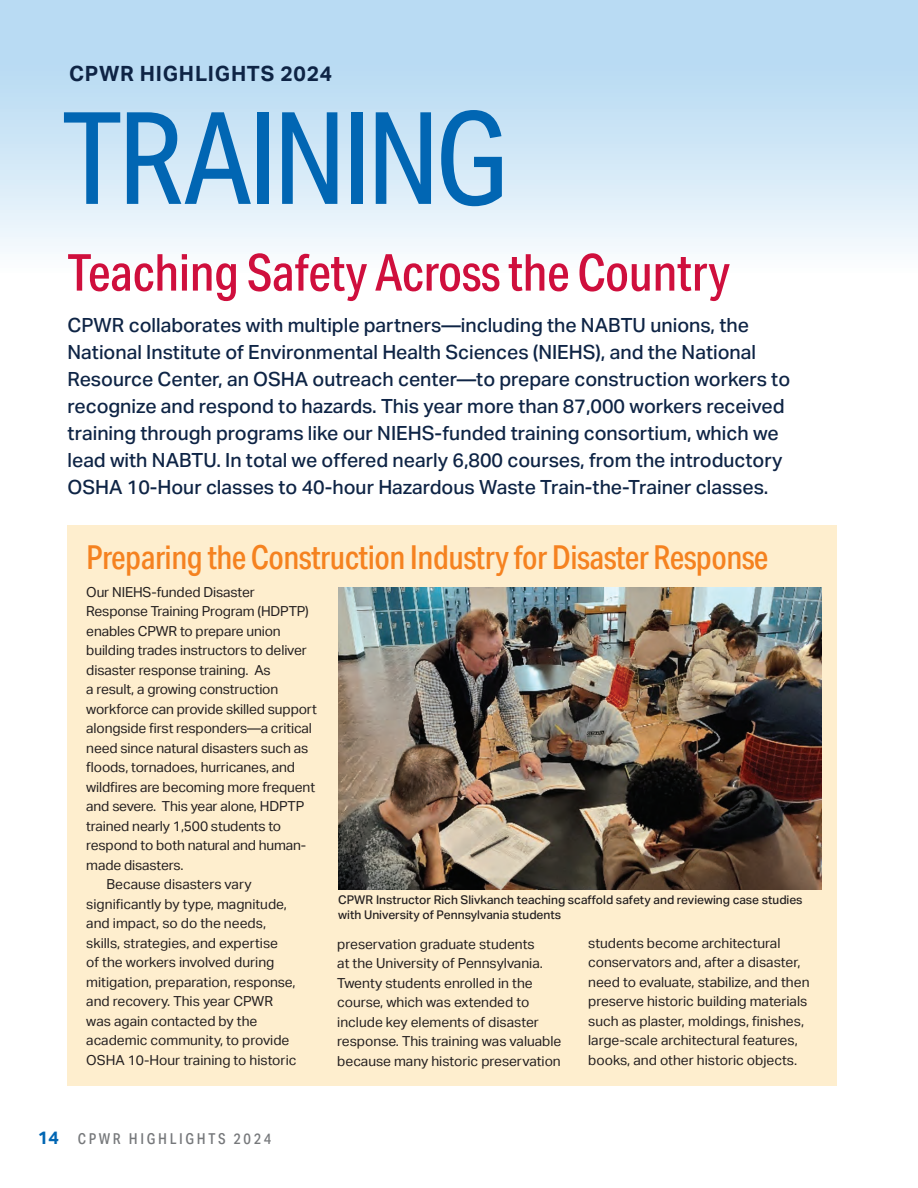
<style>
.page{position:relative;width:918px;height:1188px;background:#fff}
.page>*{position:absolute;margin:0;border:0;box-sizing:border-box;transform-origin:0 0}
.t1{font:128.25px "Aktiv Grotesk Cd";letter-spacing:-.045em;color:#0166b3}
.t2{font:500 51px "Aktiv Grotesk Cd";letter-spacing:-.01em;color:#cf0f3d}
.t3{font:500 33px "Aktiv Grotesk Cd";letter-spacing:-.02em;color:#f58220}
.t4{font:700 21px "Aktiv Grotesk";letter-spacing:.035em;color:#0e2445}
.t5{font:500 19.5px/27px "Aktiv Grotesk";color:#0e2445}
.t6{font:500 15px "Aktiv Grotesk Cd";letter-spacing:.175em;color:#76787b}
.t7{font:13.8px/19.5px "Aktiv Grotesk";color:#231f20}
.t8{font:500 12px/15px "Aktiv Grotesk";color:#231f20}
.s1{font-family:"Aktiv Grotesk";font-weight:700;font-size:18px;color:#0166b3}
</style>
<div class="page">
<div style="left:68px;top:526px;width:769px;height:560px;background:#feeece"></div>
<div style="left:0;top:0;width:918px;height:275px;background:linear-gradient(to bottom,#abd4f1,#f6fafd)"></div>
<img style="left:338px;top:587px;width:483px;height:303px">
<h3 class="t4" style="left:69px;top:62px;width:265px">CPWR HIGHLIGHTS 2024</h3>
<h1 class="t1" style="left:62px;top:85px;width:448px">TRAINING</h1>
<h2 class="t2" style="left:68px;top:243px;width:664px">Teaching Safety Across the Country</h2>
<p class="t5" style="left:68px;top:312px;width:724px">CPWR collaborates with multiple partners—including the NABTU unions, the National Institute of Environmental Health Sciences (NIEHS), and the National Resource Center, an OSHA outreach center—to prepare construction workers to recognize and respond to hazards. This year more than 87,000 workers received training through programs like our NIEHS-funded training consortium, which we lead with NABTU. In total we offered nearly 6,800 courses, from the introductory OSHA 10-Hour classes to 40-hour Hazardous Waste Train-the-Trainer classes.</p>
<h3 class="t3" style="left:86px;top:538px;width:684px">Preparing the Construction Industry for Disaster Response</h3>
<p class="t7" style="left:86px;top:582px;width:170px">Our NIEHS-funded Disaster</p>
<p class="t7" style="left:86px;top:602px;width:224px">Response Training Program (HDPTP)</p>
<p class="t7" style="left:86px;top:621px;width:196px">enables CPWR to prepare union</p>
<p class="t7" style="left:86px;top:641px;width:222px">building trades instructors to deliver</p>
<p class="t7" style="left:86px;top:660px;width:186px">disaster response training. As</p>
<p class="t7" style="left:86px;top:680px;width:194px">a result, a growing construction</p>
<p class="t7" style="left:86px;top:699px;width:232px">workforce can provide skilled support</p>
<p class="t7" style="left:86px;top:719px;width:227px">alongside first responders—a critical</p>
<p class="t7" style="left:86px;top:738px;width:223px">need since natural disasters such as</p>
<p class="t7" style="left:86px;top:758px;width:210px">floods, tornadoes, hurricanes, and</p>
<p class="t7" style="left:86px;top:777px;width:230px">wildfires are becoming more frequent</p>
<p class="t7" style="left:86px;top:797px;width:220px">and severe. This year alone, HDPTP</p>
<p class="t7" style="left:86px;top:816px;width:196px">trained nearly 1,500 students to</p>
<p class="t7" style="left:86px;top:836px;width:222px">respond to both natural and human-</p>
<p class="t7" style="left:86px;top:855px;width:99px">made disasters.</p>
<p class="t7" style="left:107px;top:875px;width:147px">Because disasters vary</p>
<p class="t7" style="left:86px;top:894px;width:202px">significantly by type, magnitude,</p>
<p class="t7" style="left:86px;top:914px;width:181px">and impact, so do the needs,</p>
<p class="t7" style="left:86px;top:933px;width:193px">skills, strategies, and expertise</p>
<p class="t7" style="left:86px;top:953px;width:190px">of the workers involved during</p>
<p class="t7" style="left:86px;top:972px;width:211px">mitigation, preparation, response,</p>
<p class="t7" style="left:86px;top:992px;width:188px">and recovery. This year CPWR</p>
<p class="t7" style="left:86px;top:1011px;width:173px">was again contacted by the</p>
<p class="t7" style="left:86px;top:1031px;width:205px">academic community, to provide</p>
<p class="t7" style="left:86px;top:1050px;width:212px">OSHA 10-Hour training to historic</p>
<p class="t8" style="left:338px;top:893px;width:466px">CPWR Instructor Rich Slivkanch teaching scaffold safety and reviewing case studies with University of Pennsylvania students</p>
<p class="t7" style="left:337px;top:934px;width:226px">preservation graduate students<br>at the University of Pennsylvania.<br>Twenty students enrolled in the course, which was extended to include key elements of disaster response. This training was valuable because many historic preservation</p>
<p class="t7" style="left:588px;top:933px;width:223px">students become architectural conservators and, after a disaster, need to evaluate, stabilize, and then preserve historic building materials such as plaster, moldings, finishes, large-scale architectural features, books, and other historic objects.</p>
<p class="t6" style="left:38px;top:1130px;width:235px"><span class="s1">14</span> CPWR HIGHLIGHTS 2024</p>
</div>
